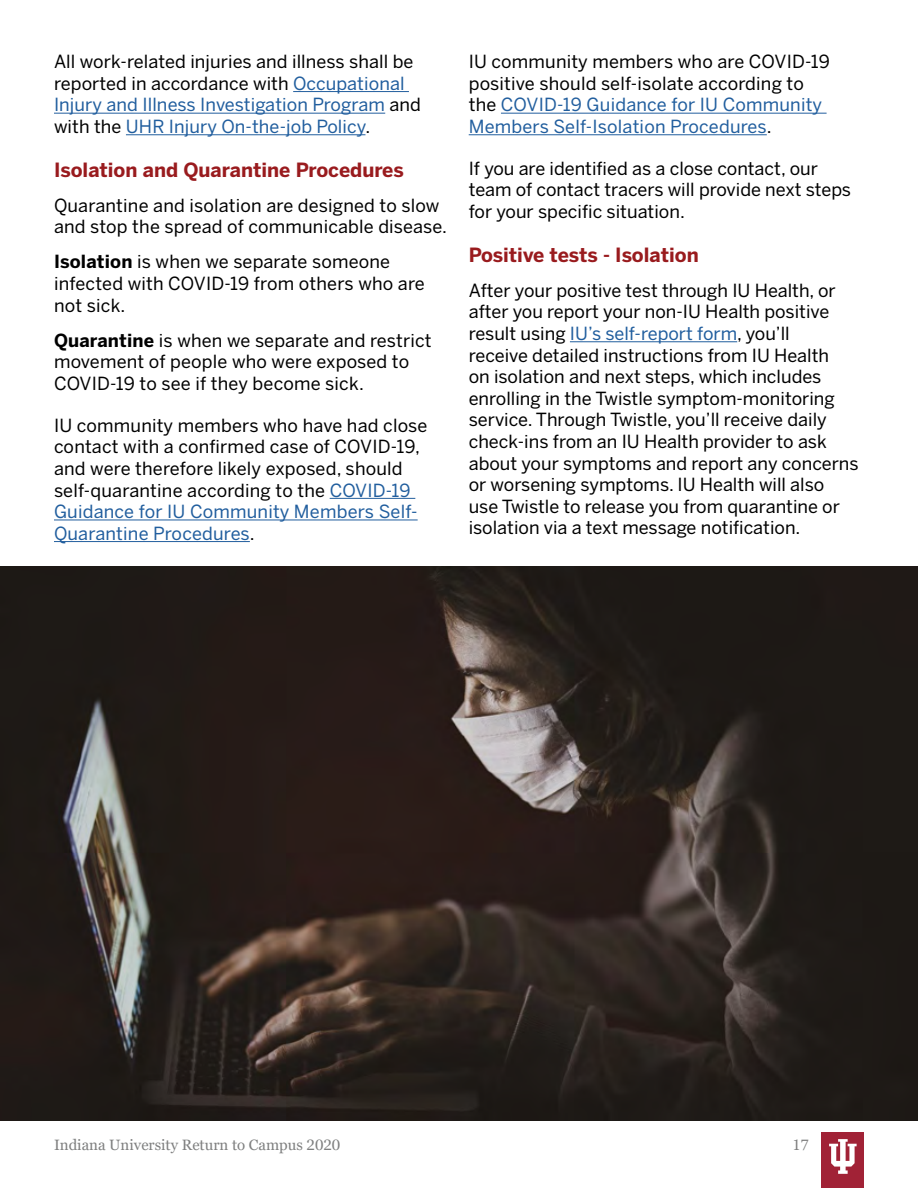
<style>
.page{position:relative;width:918px;height:1188px;background:#fff}
.page>*{position:absolute;margin:0;border:0;box-sizing:border-box;transform-origin:0 0}
.t1{font:700 19.5px "Benton Sans";color:#991b1e}
.t2{font:18px/21.6px "Benton Sans";color:#000}
.t3{font:15px "Georgia Pro";color:#7f8080}
.t4{font:condensed 15px "Georgia Pro";color:#7f8080}
.s1{color:#215e9e}
.s2{font-weight:700}
</style>
<div class="page">
<div style="left:822px;top:1132px;width:42px;height:56px;background:#a12236"></div>
<svg style="left:829px;top:1139px;width:28px;height:35px"></svg>
<hr style="left:293px;top:91px;width:116px;height:1px;background:#215e9e">
<hr style="left:54px;top:113px;width:331px;height:1px;background:#215e9e">
<hr style="left:126px;top:134px;width:239px;height:1px;background:#215e9e">
<hr style="left:330px;top:498px;width:85px;height:1px;background:#215e9e">
<hr style="left:54px;top:520px;width:364px;height:1px;background:#215e9e">
<hr style="left:54px;top:541px;width:196px;height:1px;background:#215e9e">
<hr style="left:501px;top:113px;width:326px;height:1px;background:#215e9e">
<hr style="left:469px;top:134px;width:298px;height:1px;background:#215e9e">
<hr style="left:570px;top:341px;width:167px;height:1px;background:#215e9e">
<img style="left:0;top:567px;width:918px;height:553px">
<p class="t2" style="left:54px;top:51px;width:369px">All work-related injuries and illness shall be reported in accordance with <span class="s1">Occupational Injury and Illness Investigation Program</span> and with the <span class="s1">UHR Injury On-the-job Policy</span>.</p>
<p class="t1" style="left:54px;top:157px;width:351px">Isolation and Quarantine Procedures</p>
<p class="t2" style="left:54px;top:194px;width:395px">Quarantine and isolation are designed to slow and stop the spread of communicable disease.</p>
<p class="t2" style="left:54px;top:251px;width:372px"><span class="s2">Isolation</span> is when we separate someone infected with COVID-19 from others who are not sick.</p>
<p class="t2" style="left:54px;top:329px;width:379px"><span class="s2">Quarantine</span> is when we separate and restrict movement of people who were exposed to<br>COVID-19 to see if they become sick.</p>
<p class="t2" style="left:54px;top:415px;width:375px">IU community members who have had close contact with a confirmed case of COVID-19, and were therefore likely exposed, should self-quarantine according to the <span class="s1">COVID-19<br>Guidance for IU Community Members Self-Quarantine Procedures</span>.</p>
<p class="t2" style="left:469px;top:51px;width:363px">IU community members who are COVID-19 positive should self-isolate according to the <span class="s1">COVID-19 Guidance for IU Community Members Self-Isolation Procedures</span>.</p>
<p class="t2" style="left:469px;top:158px;width:384px">If you are identified as a close contact, our team of contact tracers will provide next steps for your specific situation.</p>
<p class="t1" style="left:469px;top:242px;width:232px">Positive tests - Isolation</p>
<p class="t2" style="left:469px;top:280px;width:392px">After your positive test through IU Health, or after you report your non-IU Health positive result using <span class="s1">IU’s self-report form</span>, you’ll<br>receive detailed instructions from IU Health<br>on isolation and next steps, which includes enrolling in the Twistle symptom-monitoring service. Through Twistle, you’ll receive daily check-ins from an IU Health provider to ask about your symptoms and report any concerns or worsening symptoms. IU Health will also<br>use Twistle to release you from quarantine or isolation via a text message notification.</p>
<p class="t3" style="left:54px;top:1136px;width:288px">Indiana University Return to Campus 2020</p>
<p class="t4" style="left:793px;top:1136px;width:17px">17</p>
</div>
